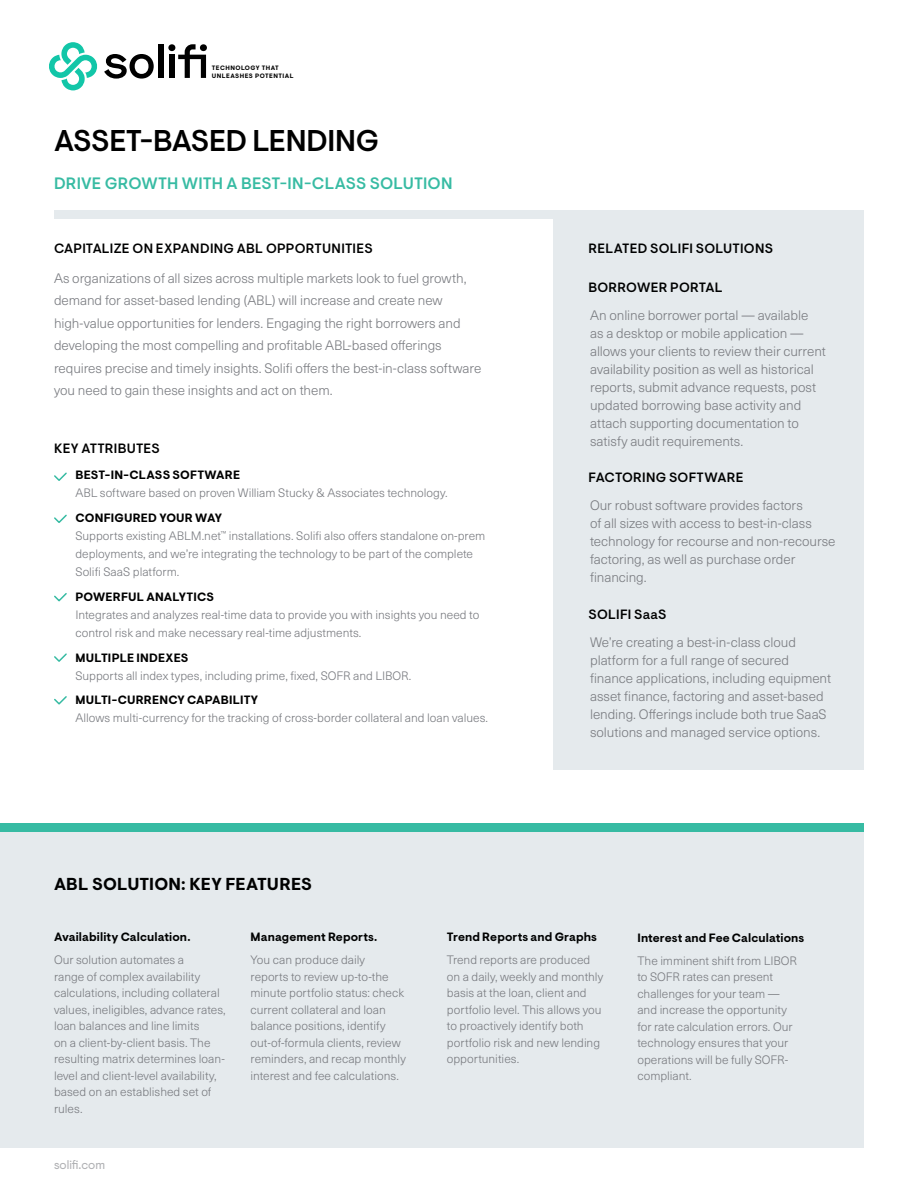
<style>
.page{position:relative;width:918px;height:1188px;background:#fff}
.page>*{position:absolute;margin:0;border:0;box-sizing:border-box;transform-origin:0 0}
.t1{font:500 30px "Visuelt Pro";letter-spacing:-.015em;color:#000}
.t2{font:700 17.25px "Visuelt Pro";letter-spacing:.01em;color:#000101}
.t3{font:500 16.5px "Visuelt Pro";letter-spacing:.01em;color:#37bba3}
.t4{font:300 13.5px/18px "Neue Haas Unica W1 G";letter-spacing:-.005em;color:#797b80}
.t5{font:500 13.5px "Visuelt Pro";letter-spacing:.015em;color:#000101}
.t6{font:300 12px/16.5px "Neue Haas Unica W1 G";color:#797b80}
.t7{font:700 12px "Visuelt Pro";letter-spacing:.01em;color:#000101}
.t8{font:12px "Visuelt Pro";color:#afb0b3}
.t9{font:700 6.3px/8.2px "Visuelt Trial";letter-spacing:.075em;color:#000}
</style>
<div class="page">
<div style="left:554px;top:215px;width:310px;height:555px;background:#e5eaed"></div>
<div style="left:0;top:827px;width:864px;height:320px;background:#e5eaed"></div>
<div style="left:54px;top:210px;width:810px;height:8px;background:#e5eaed"></div>
<div style="left:0;top:824px;width:864px;height:8px;background:#37bba3"></div>
<svg style="left:54px;top:472px;width:13px;height:9px"></svg>
<svg style="left:54px;top:514px;width:13px;height:9px"></svg>
<svg style="left:54px;top:593px;width:13px;height:9px"></svg>
<svg style="left:54px;top:653px;width:13px;height:9px"></svg>
<svg style="left:54px;top:696px;width:13px;height:9px"></svg>
<svg style="left:104px;top:54px;width:50px;height:25px"></svg>
<div style="left:158px;top:45px;width:5px;height:33px;background:#000"></div>
<div style="left:169px;top:55px;width:6px;height:23px;background:#000"></div>
<div style="left:168px;top:44px;width:7px;height:7px;background:#000;border-radius:50%"></div>
<svg style="left:178px;top:44px;width:28px;height:34px"></svg>
<svg style="left:49px;top:42px;width:49px;height:48px"></svg>
<p class="t9" style="left:212px;top:64px;width:83px">TECHNOLOGY THAT<br>UNLEASHES POTENTIAL</p>
<h1 class="t1" style="left:54px;top:123px;width:326px">ASSET-BASED LENDING</h1>
<h3 class="t3" style="left:54px;top:174px;width:400px">DRIVE GROWTH WITH A BEST-IN-CLASS SOLUTION</h3>
<p class="t5" style="left:54px;top:241px;width:320px">CAPITALIZE ON EXPANDING ABL OPPORTUNITIES</p>
<p class="t4" style="left:54px;top:266px;width:429px;line-height:22.5px">As organizations of all sizes across multiple markets look to fuel growth, demand for asset-based lending (ABL) will increase and create new high-value opportunities for lenders. Engaging the right borrowers and developing the most compelling and profitable ABL-based offerings requires precise and timely insights. Solifi offers the best-in-class software you need to gain these insights and act on them.</p>
<p class="t5" style="left:54px;top:441px;width:107px">KEY ATTRIBUTES</p>
<p class="t7" style="left:75px;top:468px;width:166px">BEST-IN-CLASS SOFTWARE</p>
<p class="t6" style="left:75px;top:484px;width:374px">ABL software based on proven William Stucky &amp; Associates technology.</p>
<p class="t7" style="left:75px;top:511px;width:148px">CONFIGURED YOUR WAY</p>
<p class="t6" style="left:75px;top:526px;width:411px;line-height:18px">Supports existing ABLM.net<sup>™</sup> installations. Solifi also offers standalone on-prem deployments, and we’re integrating the technology to be part of the complete<br>Solifi SaaS platform.</p>
<p class="t7" style="left:75px;top:590px;width:140px">POWERFUL ANALYTICS</p>
<p class="t6" style="left:75px;top:605px;width:405px;line-height:18px">Integrates and analyzes real-time data to provide you with insights you need to control risk and make necessary real-time adjustments.</p>
<p class="t7" style="left:75px;top:650px;width:115px">MULTIPLE INDEXES</p>
<p class="t6" style="left:75px;top:667px;width:337px">Supports all index types, including prime, fixed, SOFR and LIBOR.</p>
<p class="t7" style="left:75px;top:693px;width:184px">MULTI-CURRENCY CAPABILITY</p>
<p class="t6" style="left:75px;top:709px;width:414px">Allows multi-currency for the tracking of cross-border collateral and loan values.</p>
<h2 class="t2" style="left:54px;top:874px;width:260px">ABL SOLUTION: KEY FEATURES</h2>
<p class="t5" style="left:589px;top:241px;width:186px">RELATED SOLIFI SOLUTIONS</p>
<p class="t5" style="left:589px;top:280px;width:136px">BORROWER PORTAL</p>
<p class="t4" style="left:590px;top:305px;width:237px">An online borrower portal — available<br>as a desktop or mobile application — allows your clients to review their current availability position as well as historical reports, submit advance requests, post updated borrowing base activity and attach supporting documentation to satisfy audit requirements.</p>
<p class="t5" style="left:589px;top:470px;width:156px">FACTORING SOFTWARE</p>
<p class="t4" style="left:590px;top:496px;width:247px">Our robust software provides factors<br>of all sizes with access to best-in-class technology for recourse and non-recourse factoring, as well as purchase order financing.</p>
<p class="t5" style="left:589px;top:606px;width:79px">SOLIFI SaaS</p>
<p class="t4" style="left:590px;top:633px;width:243px">We’re creating a best-in-class cloud platform for a full range of secured finance applications, including equipment asset finance, factoring and asset-based lending. Offerings include both true SaaS solutions and managed service options.</p>
<p class="t7" style="left:54px;top:930px;width:138px">Availability Calculation.</p>
<p class="t6" style="left:54px;top:951px;width:173px">Our solution automates a<br>range of complex availability calculations, including collateral values, ineligibles, advance rates, loan balances and line limits<br>on a client-by-client basis. The resulting matrix determines loan&shy;level and client-level availability, based on an established set of rules.</p>
<p class="t8" style="left:54px;top:1158px;width:53px">solifi.com</p>
<p class="t7" style="left:251px;top:930px;width:128px">Management Reports.</p>
<p class="t6" style="left:251px;top:951px;width:157px">You can produce daily reports to review up-to-the minute portfolio status: check current collateral and loan balance positions, identify out-of-formula clients, review reminders, and recap monthly interest and fee calculations.</p>
<p class="t7" style="left:447px;top:930px;width:152px">Trend Reports and Graphs</p>
<p class="t6" style="left:447px;top:951px;width:158px">Trend reports are produced on a daily, weekly and monthly basis at the loan, client and portfolio level. This allows you to proactively identify both portfolio risk and new lending opportunities.</p>
<p class="t7" style="left:637px;top:930px;width:168px">Interest and Fee Calculations</p>
<p class="t6" style="left:637px;top:952px;width:161px">The imminent shift from LIBOR to SOFR rates can present challenges for your team — and increase the opportunity for rate calculation errors. Our technology ensures that your operations will be fully SOFR&shy;compliant.</p>
</div>
